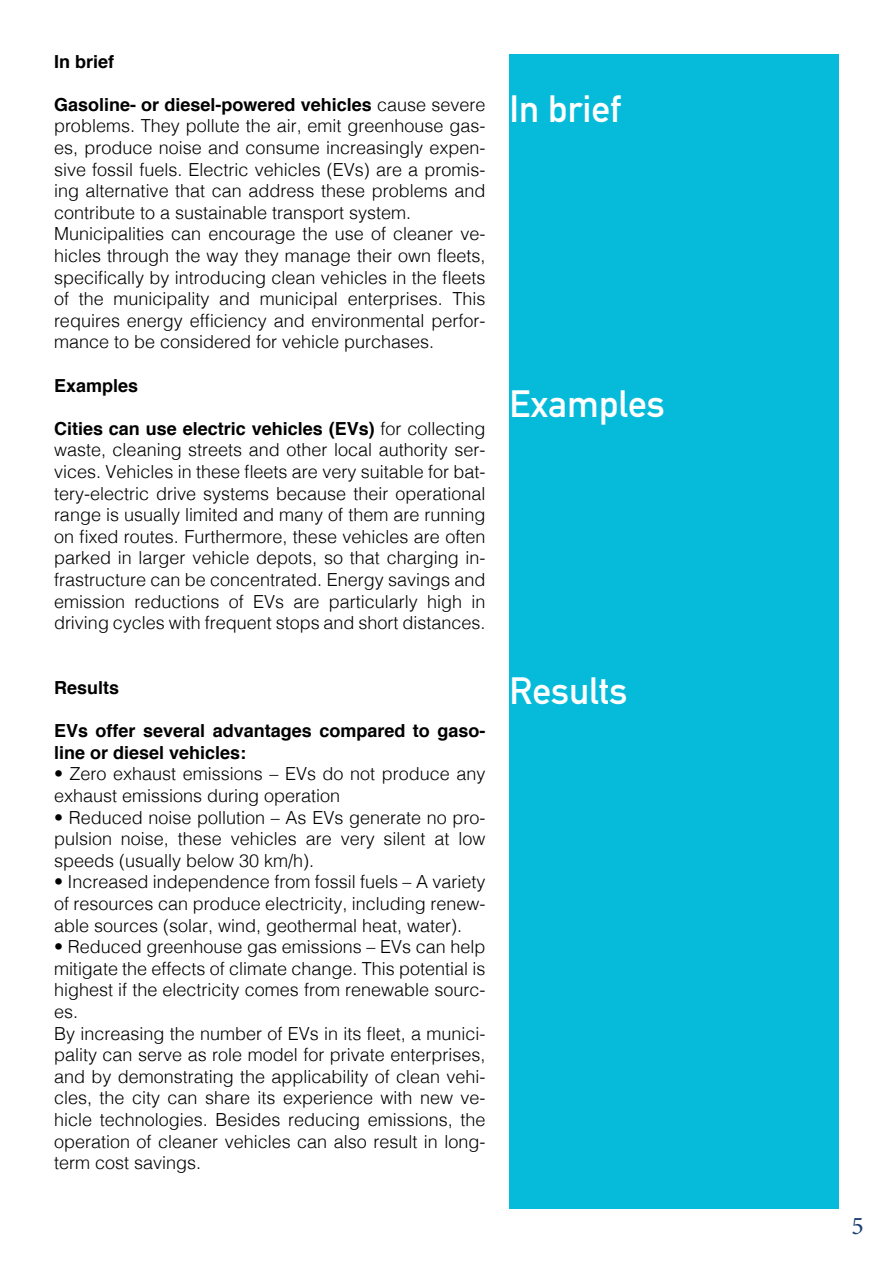
<style>
.page{position:relative;width:893px;height:1263px;background:#fff}
.page>*{position:absolute;margin:0;border:0;box-sizing:border-box;transform-origin:0 0}
.t1{font:700 37.5px "DIN Alternate";color:#fff}
.t2{font:25.5px "Minion Pro";color:#1b3f73}
.t3{font:300 18px/21.6px "Helvetica";color:#000}
.t4{font:700 18px/21.6px "Helvetica";color:#000}
.s1{font-weight:700}
</style>
<div class="page">
<div style="left:509px;top:54px;width:330px;height:1155px;background:#06bbda"></div>
<p class="t4" style="left:54px;top:51px;width:62px">In brief</p>
<p class="t3" style="left:54px;top:92px;width:433px"><span class="s1">Gasoline- or diesel-powered vehicles</span> cause severe problems. They pollute the air, emit greenhouse gas&shy;es, produce noise and consume increasingly expen&shy;sive fossil fuels. Electric vehicles (EVs) are a promis&shy;ing alternative that can address these problems and contribute to a sustainable transport system.<br>Municipalities can encourage the use of cleaner ve&shy;hicles through the way they manage their own fleets, specifically by introducing clean vehicles in the fleets of the municipality and municipal enterprises. This requires energy efficiency and environmental perfor&shy;mance to be considered for vehicle purchases.</p>
<p class="t4" style="left:54px;top:375px;width:86px">Examples</p>
<p class="t3" style="left:54px;top:416px;width:433px;text-align:justify"><span class="s1">Cities can use electric vehicles (EVs)</span> for collecting waste, cleaning streets and other local authority ser&shy;vices. Vehicles in these fleets are very suitable for bat&shy;tery-electric drive systems because their operational range is usually limited and many of them are running on fixed routes. Furthermore, these vehicles are often parked in larger vehicle depots, so that charging in&shy;frastructure can be concentrated. Energy savings and emission reductions of EVs are particularly high in driving cycles with frequent stops and short distances.</p>
<p class="t4" style="left:54px;top:677px;width:67px">Results</p>
<p class="t4" style="left:54px;top:720px;width:433px">EVs offer several advantages compared to gaso&shy;line or diesel vehicles:</p>
<p class="t3" style="left:54px;top:762px;width:433px">• Zero exhaust emissions – EVs do not produce any exhaust emissions during operation</p>
<p class="t3" style="left:54px;top:805px;width:433px;text-align:justify">• Reduced noise pollution – As EVs generate no pro&shy;pulsion noise, these vehicles are very silent at low speeds (usually below 30 km/h).</p>
<p class="t3" style="left:54px;top:870px;width:433px;text-align:justify">• Increased independence from fossil fuels – A variety of resources can produce electricity, including renew&shy;able sources (solar, wind, geothermal heat, water).</p>
<p class="t3" style="left:54px;top:935px;width:433px">• Reduced greenhouse gas emissions – EVs can help mitigate the effects of climate change. This potential is highest if the electricity comes from renewable sourc&shy;es.<br>By increasing the number of EVs in its fleet, a munici&shy;pality can serve as role model for private enterprises, and by demonstrating the applicability of clean vehi&shy;cles, the city can share its experience with new ve&shy;hicle technologies. Besides reducing emissions, the operation of cleaner vehicles can also result in long&shy;term cost savings.</p>
<h1 class="t1" style="left:509px;top:81px;width:113px">In brief</h1>
<h1 class="t1" style="left:509px;top:375px;width:157px">Examples</h1>
<h1 class="t1" style="left:509px;top:662px;width:119px">Results</h1>
<h2 class="t2" style="left:851px;top:1208px;width:14px">5</h2>
</div>
